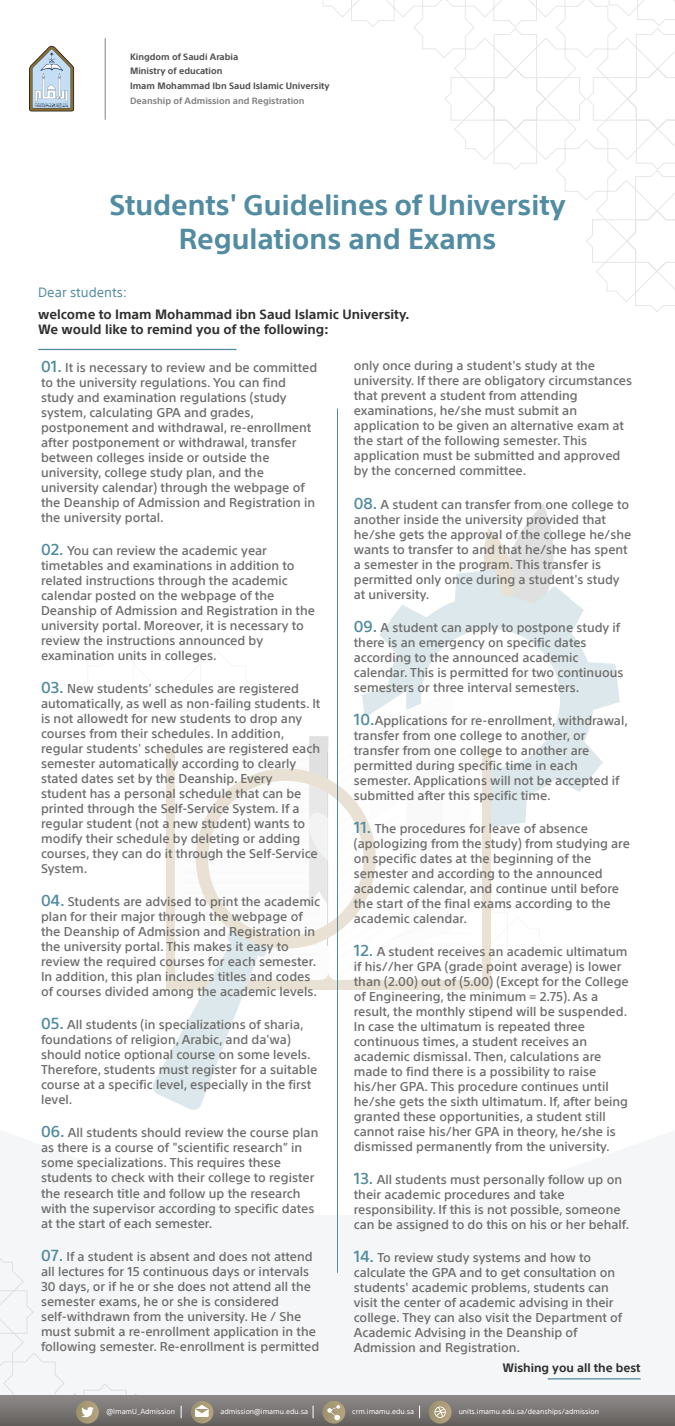
<style>
.page{position:relative;width:675px;height:1426px;background:#fff}
.page>*{position:absolute;margin:0;border:0;box-sizing:border-box;transform-origin:0 0}
.t1{font:700 28.12px/33.8px "SST Arabic";color:#518ca2;text-align:center}
.t2{font:700 13.12px/15.8px "SST Arabic";color:#30302f}
.t3{font:13.12px "SST Arabic";color:#518b9f}
.t4{font:500 12.5px/15px "SST Arabic";color:#706f6e}
.t5{font:700 11.88px "SST Arabic";color:#30302f}
.t6{font:700 9px/13.5px "SST Arabic";color:#505050}
.t7{font:700 9px "SST Arabic";color:#838484}
.t8{font:7.19px "SST Arabic";color:#fff}
.s1{font-size:15.62px;color:#518b9f}
</style>
<div class="page">
<svg style="left:483px;top:504px;width:71px;height:65px"></svg>
<svg style="left:381px;top:569px;width:239px;height:223px;fill:#dde8ec"></svg>
<svg style="left:152px;top:633px;width:411px;height:476px"></svg>
<svg style="left:381px;top:569px;width:49px;height:14px"></svg>
<svg style="left:322px;top:0;width:353px;height:312px"></svg>
<div style="left:0;top:1395px;width:675px;height:30px;background:linear-gradient(to bottom,#8d8a8a,#676361)"></div>
<svg style="left:191px;top:1400px;width:22px;height:23px"></svg>
<svg style="left:181px;top:1405px;width:1px;height:12px"></svg>
<svg style="left:0;top:1257px;width:166px;height:168px"></svg>
<svg style="left:195px;top:1404px;width:14px;height:12px"></svg>
<svg style="left:322px;top:1400px;width:23px;height:23px"></svg>
<svg style="left:429px;top:1400px;width:23px;height:23px"></svg>
<svg style="left:434px;top:1406px;width:12px;height:11px"></svg>
<svg style="left:313px;top:1405px;width:1px;height:12px"></svg>
<svg style="left:419px;top:1405px;width:1px;height:12px"></svg>
<svg style="left:327px;top:1404px;width:13px;height:15px"></svg>
<hr style="left:548px;top:1377px;width:93px;height:2px;background:#518b9f">
<hr style="left:38px;top:349px;width:198px;height:1px;background:#518b9f">
<hr style="left:337px;top:408px;width:1px;height:864px;background:#518b9f">
<img style="left:29px;top:46px;width:46px;height:66px">
<hr style="left:105px;top:38px;width:1px;height:82px;background:#838484">
<p class="t6" style="left:130px;top:50px;width:110px">Kingdom of Saudi Arabia<br>Ministry of education</p>
<p class="t7" style="left:130px;top:96px;width:176px">Deanship of Admission and Registration</p>
<p class="t6" style="left:130px;top:79px;width:201px">Imam Mohammad Ibn Saud Islamic University</p>
<h1 class="t1" style="left:109px;top:188px;width:458px">Students' Guidelines of University<br>Regulations and Exams</h1>
<p class="t3" style="left:38px;top:285px;width:91px">Dear students:</p>
<p class="t2" style="left:38px;top:306px;width:373px">welcome to Imam Mohammad ibn Saud Islamic University.<br>We would like to remind you of the following:</p>
<p class="t4" style="left:41px;top:360px;width:278px"><span class="s1">01.</span> It is necessary to review and be committed to the university regulations. You can find study and examination regulations (study system, calculating GPA and grades, postponement and withdrawal, re-enrollment after postponement or withdrawal, transfer between colleges inside or outside the university, college study plan, and the university calendar) through the webpage of the Deanship of Admission and Registration in the university portal.</p>
<p class="t4" style="left:41px;top:543px;width:276px"><span class="s1">02.</span> You can review the academic year timetables and examinations in addition to related instructions through the academic calendar posted on the webpage of the Deanship of Admission and Registration in the university portal. Moreover, it is necessary to review the instructions announced by examination units in colleges.</p>
<p class="t4" style="left:41px;top:681px;width:281px"><span class="s1">03.</span> New students’ schedules are registered automatically, as well as non-failing students. It is not allowedt for new students to drop any courses from their schedules. In addition, regular students' schedules are registered each semester automatically according to clearly stated dates set by the Deanship. Every student has a personal schedule that can be printed through the Self-Service System. If a regular student (not a new student) wants to modify their schedule by deleting or adding courses, they can do it through the Self-Service System.</p>
<p class="t4" style="left:41px;top:894px;width:281px"><span class="s1">04.</span> Students are advised to print the academic plan for their major through the webpage of the Deanship of Admission and Registration in the university portal. This makes it easy to review the required courses for each semester.<br>In addition, this plan includes titles and codes of courses divided among the academic levels.</p>
<p class="t4" style="left:41px;top:1017px;width:278px"><span class="s1">05.</span> All students (in specializations of sharia, foundations of religion, Arabic, and da'wa) should notice optional course on some levels.<br>Therefore, students must register for a suitable course at a specific level, especially in the first level.</p>
<p class="t4" style="left:41px;top:1125px;width:279px"><span class="s1">06.</span> All students should review the course plan as there is a course of "scientific research” in some specializations. This requires these students to check with their college to register the research title and follow up the research with the supervisor according to specific dates at the start of each semester.</p>
<p class="t4" style="left:41px;top:1248px;width:280px"><span class="s1">07.</span> If a student is absent and does not attend all lectures for 15 continuous days or intervals 30 days, or if he or she does not attend all the semester exams, he or she is considered self-withdrawn from the university. He / She must submit a re-enrollment application in the following semester. Re-enrollment is permitted</p>
<p class="t4" style="left:354px;top:358px;width:280px">only once during a student's study at the university. If there are obligatory circumstances that prevent a student from attending examinations, he/she must submit an application to be given an alternative exam at the start of the following semester. This application must be submitted and approved by the concerned committee.</p>
<p class="t4" style="left:354px;top:496px;width:279px"><span class="s1">08.</span> A student can transfer from one college to another inside the university provided that he/she gets the approval of the college he/she wants to transfer to and that he/she has spent a semester in the program. This transfer is permitted only once during a student's study at university.</p>
<p class="t4" style="left:354px;top:619px;width:271px"><span class="s1">09.</span> A student can apply to postpone study if there is an emergency on specific dates according to the announced academic calendar. This is permitted for two continuous semesters or three interval semesters.</p>
<p class="t4" style="left:354px;top:712px;width:276px"><span class="s1">10.</span>Applications for re-enrollment, withdrawal, transfer from one college to another, or transfer from one college to another are permitted during specific time in each semester. Applications will not be accepted if submitted after this specific time.</p>
<p class="t4" style="left:354px;top:820px;width:278px"><span class="s1">11.</span> The procedures for leave of absence (apologizing from the study) from studying are on specific dates at the beginning of the semester and according to the announced academic calendar, and continue until before the start of the final exams according to the academic calendar.</p>
<p class="t4" style="left:354px;top:943px;width:276px"><span class="s1">12.</span> A student receives an academic ultimatum if his//her GPA (grade point average) is lower than (2.00) out of (5.00) (Except for the College of Engineering, the minimum = 2.75). As a result, the monthly stipend will be suspended.<br>In case the ultimatum is repeated three continuous times, a student receives an academic dismissal. Then, calculations are made to find there is a possibility to raise his/her GPA. This procedure continues until he/she gets the sixth ultimatum. If, after being granted these opportunities, a student still cannot raise his/her GPA in theory, he/she is dismissed permanently from the university.</p>
<p class="t4" style="left:354px;top:1171px;width:277px"><span class="s1">13.</span> All students must personally follow up on their academic procedures and take responsibility. If this is not possible, someone can be assigned to do this on his or her behalf.</p>
<p class="t4" style="left:354px;top:1249px;width:270px"><span class="s1">14.</span> To review study systems and how to calculate the GPA and to get consultation on students' academic problems, students can visit the center of academic advising in their college. They can also visit the Department of Academic Advising in the Deanship of Admission and Registration.</p>
<p class="t5" style="left:502px;top:1360px;width:140px">Wishing you all the best</p>
<p class="t8" style="left:107px;top:1406px;width:70px">@ImamU_Admission</p>
<p class="t8" style="left:221px;top:1406px;width:89px">admission@imamu.edu.sa</p>
<p class="t8" style="left:352px;top:1406px;width:63px">crm.imamu.edu.sa</p>
<p class="t8" style="left:459px;top:1406px;width:142px">units.imamu.edu.sa/deanships/admission</p>
</div>
